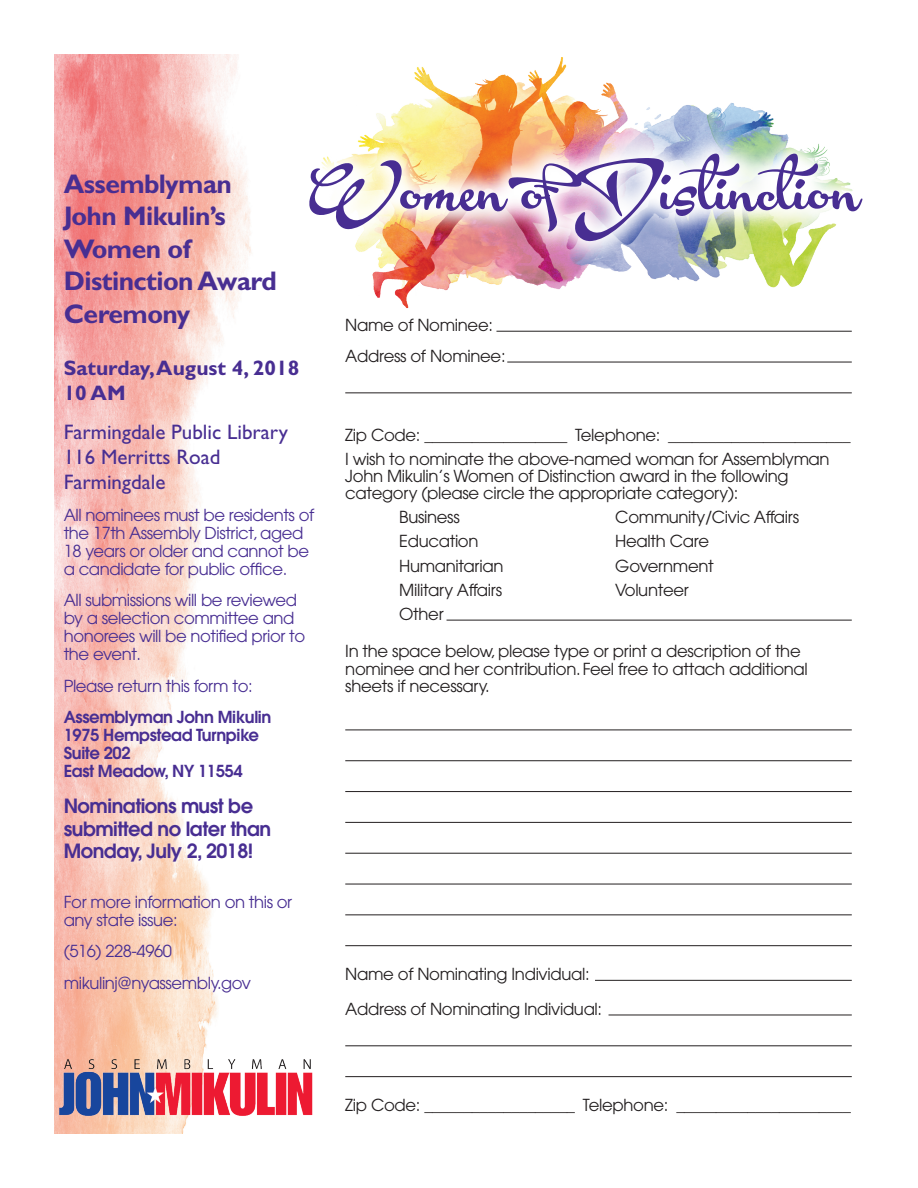
<style>
.page{position:relative;width:918px;height:1188px;background:#fff}
.page>*{position:absolute;margin:0;border:0;box-sizing:border-box;transform-origin:0 0}
.t1{font:700 27px/32.4px "Gill Sans";letter-spacing:-.02em;color:#482e92}
.t2{font:21px/25.2px "Gill Sans";color:#482e92}
.t3{font:700 21px/25.2px "Gill Sans";color:#482e92}
.t4{font:600 19.5px/22.5px "Avant Garde";letter-spacing:-.025em;color:#482e92}
.t5{font:16.5px/17.2px "Avant Garde";letter-spacing:-.02em;color:#231f20}
.t6{font:16.5px/18px "Avant Garde";letter-spacing:-.025em;color:#482e92}
.t7{font:600 16.5px/18px "Avant Garde";letter-spacing:-.025em;color:#482e92}
</style>
<div class="page">
<img style="left:372px;top:57px;width:437px;height:252px">
<img style="left:354px;top:129px;width:474px;height:137px">
<img style="left:309px;top:154px;width:554px;height:87px">
<img style="left:54px;top:54px;width:197px;height:1080px">
<hr style="left:496px;top:331px;width:356px;height:1px;background:#231f20">
<hr style="left:507px;top:362px;width:345px;height:1px;background:#231f20">
<hr style="left:345px;top:392px;width:507px;height:1px;background:#231f20">
<hr style="left:447px;top:620px;width:405px;height:1px;background:#231f20">
<hr style="left:345px;top:730px;width:507px;height:1px;background:#231f20">
<hr style="left:345px;top:760px;width:507px;height:1px;background:#231f20">
<hr style="left:345px;top:791px;width:507px;height:1px;background:#231f20">
<hr style="left:345px;top:822px;width:507px;height:1px;background:#231f20">
<hr style="left:345px;top:853px;width:507px;height:1px;background:#231f20">
<hr style="left:345px;top:884px;width:507px;height:1px;background:#231f20">
<hr style="left:345px;top:914px;width:507px;height:1px;background:#231f20">
<hr style="left:345px;top:945px;width:507px;height:1px;background:#231f20">
<hr style="left:595px;top:980px;width:257px;height:1px;background:#231f20">
<hr style="left:609px;top:1015px;width:243px;height:1px;background:#231f20">
<hr style="left:345px;top:1045px;width:507px;height:1px;background:#231f20">
<hr style="left:345px;top:1076px;width:507px;height:1px;background:#231f20">
<img style="left:54px;top:1053px;width:259px;height:68px">
<h1 class="t1" style="left:64px;top:168px;width:215px">Assemblyman<br>John Mikulin’s<br>Women of<br>Distinction Award<br>Ceremony</h1>
<p class="t3" style="left:64px;top:355px;width:237px">Saturday, August 4, 2018<br>10 AM</p>
<p class="t2" style="left:64px;top:419px;width:226px">Farmingdale Public Library<br>116 Merritts Road<br>Farmingdale</p>
<p class="t6" style="left:64px;top:506px;width:252px">All nominees must be residents of the 17th Assembly District, aged<br>18 years or older and cannot be a candidate for public office.</p>
<p class="t6" style="left:64px;top:591px;width:243px">All submissions will be reviewed by a selection committee and honorees will be notified prior to the event.</p>
<p class="t6" style="left:64px;top:677px;width:190px">Please return this form to:</p>
<p class="t7" style="left:64px;top:708px;width:209px">Assemblyman John Mikulin<br>1975 Hempstead Turnpike<br>Suite 202<br>East Meadow, NY 11554</p>
<p class="t4" style="left:64px;top:794px;width:209px">Nominations must be submitted no later than<br>Monday, July 2, 2018!</p>
<p class="t6" style="left:64px;top:893px;width:230px">For more information on this or any state issue:</p>
<p class="t6" style="left:64px;top:935px;width:189px;line-height:31.5px">(516) 228-4960 mikulinj@nyassembly.gov</p>
<p class="t5" style="left:345px;top:309px;width:162px;line-height:30.8px">Name of Nominee:<br>Address of Nominee:</p>
<p class="t5" style="left:345px;top:423px;width:507px;line-height:24px">Zip Code: __________________ Telephone: _______________________<br>I wish to nominate the above-named woman for Assemblyman</p>
<p class="t5" style="left:345px;top:467px;width:445px">John Mikulin’s Women of Distinction award in the following category (please circle the appropriate category):</p>
<p class="t5" style="left:399px;top:509px;width:62px">Business</p>
<p class="t5" style="left:615px;top:509px;width:185px">Community/Civic Affairs</p>
<p class="t5" style="left:399px;top:533px;width:81px">Education</p>
<p class="t5" style="left:615px;top:533px;width:95px">Health Care</p>
<p class="t5" style="left:399px;top:557px;width:106px">Humanitarian</p>
<p class="t5" style="left:615px;top:557px;width:100px">Government</p>
<p class="t5" style="left:399px;top:581px;width:104px">Military Affairs</p>
<p class="t5" style="left:615px;top:581px;width:75px">Volunteer</p>
<p class="t5" style="left:399px;top:605px;width:46px">Other</p>
<p class="t5" style="left:345px;top:643px;width:464px">In the space below, please type or print a description of the nominee and her contribution. Feel free to attach additional sheets if necessary.</p>
<p class="t5" style="left:345px;top:957px;width:258px;line-height:34.7px">Name of Nominating Individual:<br>Address of Nominating Individual:</p>
<p class="t5" style="left:345px;top:1096px;width:507px">Zip Code: ___________________ Telephone: ______________________</p>
</div>
